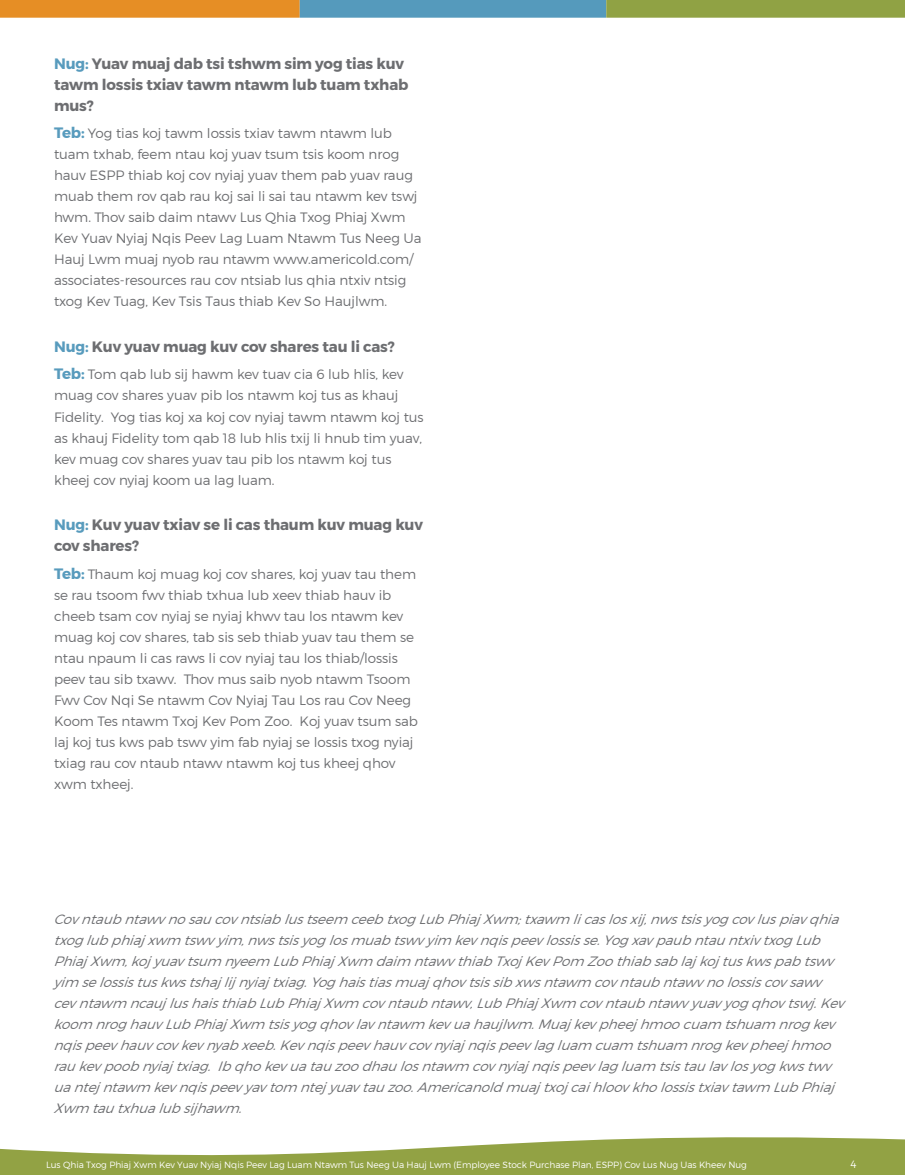
<style>
.page{position:relative;width:905px;height:1175px;background:#fff}
.page>*{position:absolute;margin:0;border:0;box-sizing:border-box;transform-origin:0 0}
.t1{font:700 15px/21px "Montserrat";letter-spacing:-.01em;color:#6d6e71}
.t2{font:300 13.5px/21px "Montserrat";letter-spacing:-.005em;color:#6d6e71}
.t3{font:italic 300 13.5px/21px "Montserrat";letter-spacing:-.005em;color:#6d6e71}
.t4{font:300 10.5px "Montserrat";color:#fff}
.t5{font:300 9px "Montserrat";letter-spacing:-.005em;color:#fff}
.s1{color:#589bbd}
.s2{font-weight:700;font-size:15px;color:#589bbd}
</style>
<div class="page">
<svg style="left:0;top:1137px;width:904px;height:37px;fill:#92a244"></svg>
<div style="left:0;top:0;width:300px;height:19px;background:#e68e25"></div>
<div style="left:300px;top:0;width:306px;height:19px;background:#559abc"></div>
<div style="left:606px;top:0;width:298px;height:19px;background:#90a244"></div>
<hr style="left:0;top:18px;width:904px;height:2px;background:#fff">
<p class="t1" style="left:54px;top:53px;width:356px"><span class="s1">Nug:</span> Yuav muaj dab tsi tshwm sim yog tias kuv tawm lossis txiav tawm ntawm lub tuam txhab mus?</p>
<p class="t2" style="left:54px;top:123px;width:369px"><span class="s2">Teb:</span> Yog tias koj tawm lossis txiav tawm ntawm lub tuam txhab, feem ntau koj yuav tsum tsis koom nrog hauv ESPP thiab koj cov nyiaj yuav them pab yuav raug muab them rov qab rau koj sai li sai tau ntawm kev tswj hwm. Thov saib daim ntawv Lus Qhia Txog Phiaj Xwm Kev Yuav Nyiaj Nqis Peev Lag Luam Ntawm Tus Neeg Ua Hauj Lwm muaj nyob rau ntawm www.americold.com/ associates-resources rau cov ntsiab lus qhia ntxiv ntsig txog Kev Tuag, Kev Tsis Taus thiab Kev So Haujlwm.</p>
<p class="t1" style="left:54px;top:336px;width:342px"><span class="s1">Nug:</span> Kuv yuav muag kuv cov shares tau li cas?</p>
<p class="t2" style="left:54px;top:364px;width:371px"><span class="s2">Teb:</span> Tom qab lub sij hawm kev tuav cia 6 lub hlis, kev muag cov shares yuav pib los ntawm koj tus as khauj Fidelity. Yog tias koj xa koj cov nyiaj tawm ntawm koj tus as khauj Fidelity tom qab 18 lub hlis txij li hnub tim yuav, kev muag cov shares yuav tau pib los ntawm koj tus kheej cov nyiaj koom ua lag luam.</p>
<p class="t1" style="left:54px;top:514px;width:370px"><span class="s1">Nug:</span> Kuv yuav txiav se li cas thaum kuv muag kuv cov shares?</p>
<p class="t2" style="left:54px;top:563px;width:365px"><span class="s2">Teb:</span> Thaum koj muag koj cov shares, koj yuav tau them se rau tsoom fwv thiab txhua lub xeev thiab hauv ib cheeb tsam cov nyiaj se nyiaj khwv tau los ntawm kev muag koj cov shares, tab sis seb thiab yuav tau them se ntau npaum li cas raws li cov nyiaj tau los thiab/lossis peev tau sib txawv. Thov mus saib nyob ntawm Tsoom Fwv Cov Nqi Se ntawm Cov Nyiaj Tau Los rau Cov Neeg Koom Tes ntawm Txoj Kev Pom Zoo. Koj yuav tsum sab laj koj tus kws pab tswv yim fab nyiaj se lossis txog nyiaj txiag rau cov ntaub ntawv ntawm koj tus kheej qhov xwm txheej.</p>
<p class="t3" style="left:53px;top:908px;width:797px">Covntaubntawvnosaucovntsiablustseem ceebtxogLubPhiajXwm;txawm licaslosxij,nwstsisyogcovluspiavqhia txoglubphiajxwm tswvyim,nwstsisyoglosmuabtswvyim kevnqispeevlossisse.YogxavpaubntauntxivtxogLub PhiajXwm,kojyuavtsum nyeem LubPhiajXwm daim ntawvthiabTxojKevPom Zoothiabsablajkojtuskwspabtswv yim selossistuskwstshajlijnyiajtxiag.Yoghaistiasmuajqhovtsissibxwsntawm covntaubntawvnolossiscovsawv cevntawm ncaujlushaisthiabLubPhiajXwm covntaubntawv,LubPhiajXwm covntaubntawvyuavyogqhovtswj.Kev koom nroghauvLubPhiajXwm tsisyogqhovlavntawm kevuahaujlwm.Muajkevpheejhmoocuam tshuam nrogkev nqispeevhauvcovkevnyabxeeb.Kevnqispeevhauvcovnyiajnqispeevlagluam cuam tshuam nrogkevpheejhmoo raukevpoobnyiajtxiag. Ibqhokevuatauzoodhaulosntawm covnyiajnqispeevlagluam tsistaulavlosyogkwstwv uantejntawm kevnqispeevyavtom ntejyuavtauzoo.Americanoldmuajtxojcaihloovkholossistxiavtawm LubPhiaj Xwm tautxhualubsijhawm.</p>
<p class="t5" style="left:46px;top:1158px;width:702px">Lus Qhia Txog Phiaj Xwm Kev Yuav Nyiaj Nqis Peev Lag Luam Ntawm Tus Neeg Ua Hauj Lwm (Employee Stock Purchase Plan, ESPP) Cov Lus Nug Uas Kheev Nug</p>
<p class="t4" style="left:850px;top:1157px;width:8px">4</p>
</div>
